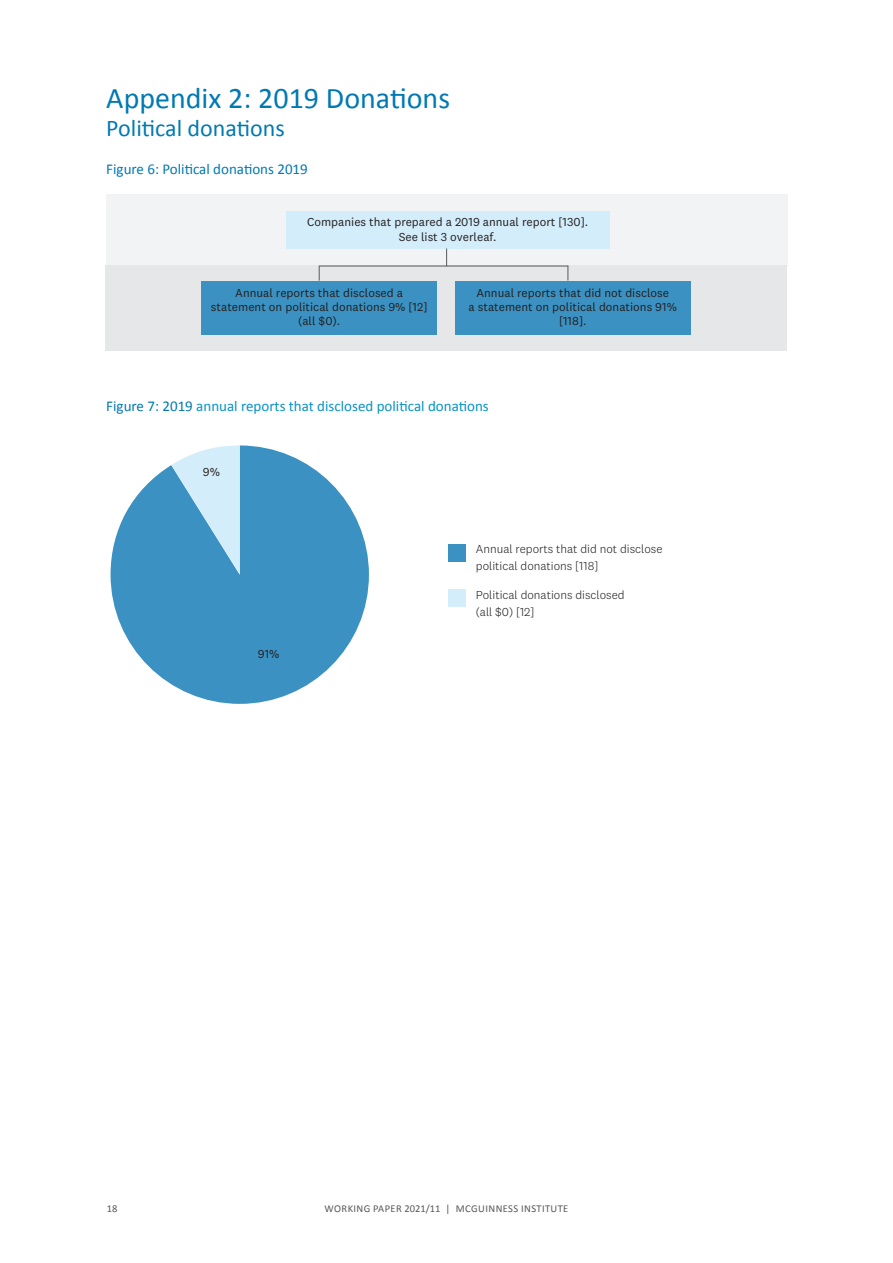
<style>
.page{position:relative;width:893px;height:1263px;background:#fff}
.page>*{position:absolute;margin:0;border:0;box-sizing:border-box;transform-origin:0 0}
.t1{font:30px "Calibri";color:#0079b2}
.t2{font:24px "Calibri";color:#0079b2}
.t3{font:15px "Calibri";color:#0792c5}
.t4{font:15px "Calibri";color:#0079b2}
.t5{font:12px/14.4px "National 2";color:#231f20;text-align:center}
.t6{font:300 12px/16.5px "National 2";color:#231f20}
.t7{font:10.5px "Calibri";letter-spacing:.04em;color:#57585a}
.s1{color:#0079b2}
</style>
<div class="page">
<div style="left:106px;top:194px;width:681px;height:72px;background:#f2f3f4"></div>
<div style="left:106px;top:266px;width:681px;height:85px;background:#e6e7e9"></div>
<div style="left:286px;top:211px;width:323px;height:37px;background:#d4edfa"></div>
<div style="left:455px;top:282px;width:235px;height:53px;background:#3b92c2"></div>
<div style="left:201px;top:282px;width:236px;height:53px;background:#3b92c2"></div>
<svg style="left:446px;top:248px;width:1px;height:18px"></svg>
<svg style="left:568px;top:266px;width:1px;height:14px"></svg>
<svg style="left:319px;top:267px;width:1px;height:14px"></svg>
<hr style="left:319px;top:266px;width:249px;height:1px;background:#57585a">
<div style="left:448px;top:544px;width:18px;height:18px;background:#3b92c2"></div>
<div style="left:448px;top:589px;width:18px;height:18px;background:#d4edfa"></div>
<svg style="left:111px;top:445px;width:258px;height:259px;fill:#3b92c2"></svg>
<svg style="left:171px;top:445px;width:69px;height:130px"></svg>
<h1 class="t1" style="left:106px;top:77px;width:345px">Appendix 2: 2019 Donations</h1>
<h2 class="t2" style="left:106px;top:112px;width:180px">Political donations</h2>
<p class="t4" style="left:106px;top:158px;width:203px">Figure 6: Political donations 2019</p>
<p class="t5" style="left:307px;top:215px;width:283px">Companies that prepared a 2019 annual report [130].<br>See list 3 overleaf.</p>
<p class="t5" style="left:211px;top:285px;width:218px">Annual reports that disclosed a statement on political donations 9% [12] (all $0).</p>
<p class="t5" style="left:468px;top:285px;width:210px">Annual reports that did not disclose<br>a statement on political donations 91% [118].</p>
<p class="t3" style="left:106px;top:396px;width:384px"><span class="s1">Figure 7: 2019</span> annual reports that disclosed political donations</p>
<p class="t5" style="left:203px;top:464px;width:19px">9%</p>
<p class="t5" style="left:258px;top:647px;width:23px">91%</p>
<p class="t6" style="left:476px;top:541px;width:188px">Annual reports that did not disclose political donations [118]</p>
<p class="t6" style="left:476px;top:586px;width:150px">Political donations disclosed (all $0) [12]</p>
<p class="t7" style="left:107px;top:1201px;width:12px">18</p>
<p class="t7" style="left:325px;top:1201px;width:245px">WORKING PAPER 2021/11 | MCGUINNESS INSTITUTE</p>
</div>
